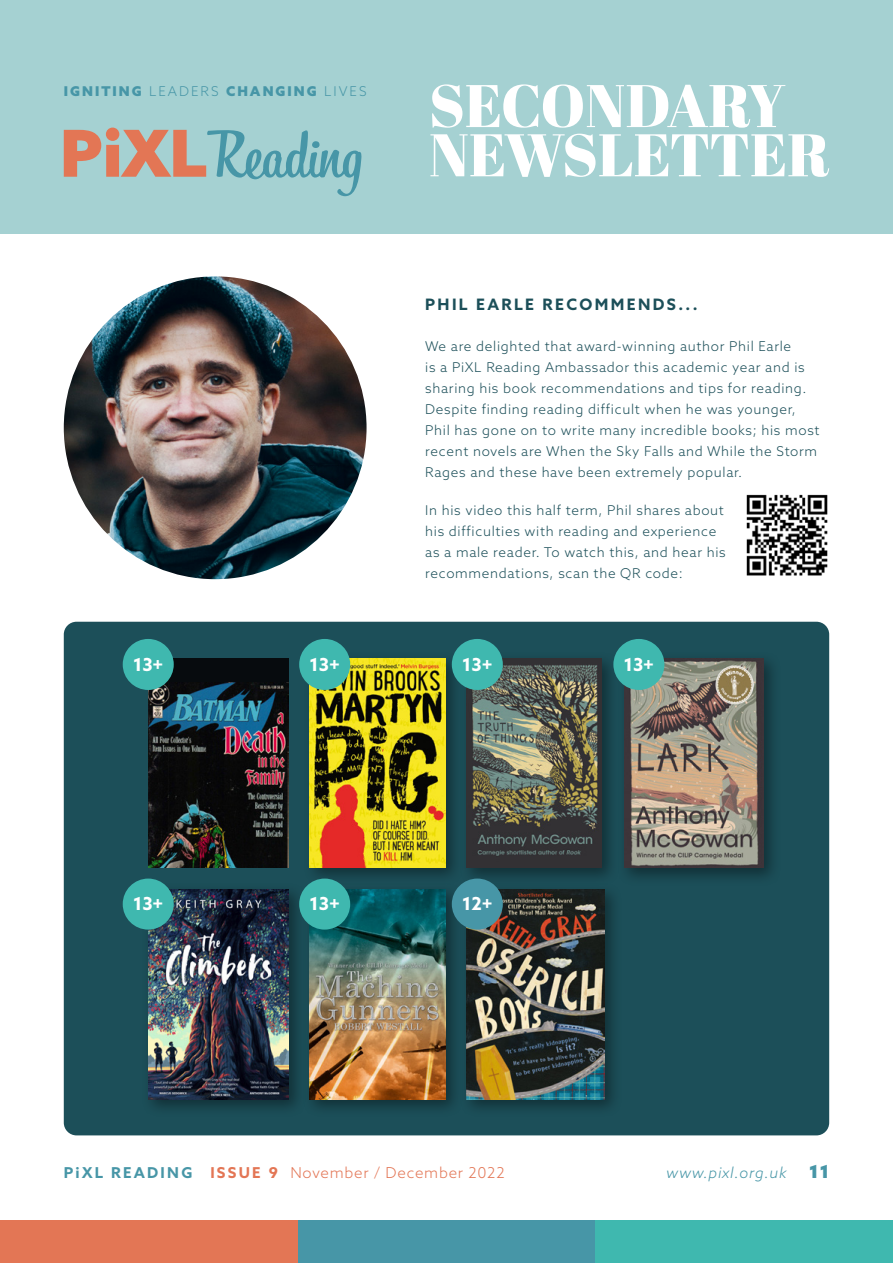
<style>
.page{position:relative;width:893px;height:1263px;background:#fff}
.page>*{position:absolute;margin:0;border:0;box-sizing:border-box;transform-origin:0 0}
.t1{font:700 18px "Azo Sans";color:#fff}
.t2{font:900 18px "Azo Sans";color:#4796a7}
.t3{font:700 15.75px "Azo Sans";letter-spacing:.15em;color:#1c4f59}
.t4{font:300 15px "Azo Sans";letter-spacing:.05em;color:#e37655}
.t5{font:italic 300 15px "Azo Sans";letter-spacing:.05em;color:#4796a7}
.t6{font:300 13.5px/21px "Azo Sans";letter-spacing:.05em;color:#1c4f59}
.t7{font:900 13.5px "Azo Sans";letter-spacing:.15em;color:#4796a7}
.s1{font-weight:300}
.s2{font-weight:700;color:#4796a7}
.s3{font-weight:700}
</style>
<div class="page">
<div style="left:595px;top:1220px;width:298px;height:43px;background:#3fb8af"></div>
<div style="left:298px;top:1220px;width:297px;height:43px;background:#4796a7"></div>
<div style="left:0;top:1220px;width:298px;height:43px;background:#e37655"></div>
<div style="left:0;top:0;width:893px;height:234px;background:#a5d1d2"></div>
<svg style="left:64px;top:128px;width:298px;height:68px"></svg>
<svg style="left:430px;top:134px;width:399px;height:43px"></svg>
<svg style="left:432px;top:84px;width:353px;height:44px"></svg>
<div style="left:64px;top:622px;width:765px;height:513px;background:#1c4f59;border-radius:13px"></div>
<img style="left:64px;top:276px;width:303px;height:303px;border-radius:151px">
<img style="left:746px;top:494px;width:82px;height:82px">
<div style="left:148px;top:658px;width:141px;height:210px;background:#070b0e"></div>
<img style="left:148px;top:682px;width:141px;height:186px">
<div style="left:617px;top:651px;width:165px;height:235px;background:#000;opacity:.4"></div>
<img style="left:624px;top:658px;width:139px;height:210px">
<div style="left:302px;top:882px;width:161px;height:235px;background:#000;opacity:.4"></div>
<img style="left:309px;top:889px;width:136px;height:210px">
<div style="left:141px;top:882px;width:166px;height:235px;background:#000;opacity:.4"></div>
<img style="left:148px;top:889px;width:141px;height:210px">
<div style="left:303px;top:651px;width:160px;height:235px;background:#000;opacity:.4"></div>
<img style="left:310px;top:658px;width:135px;height:209px">
<div style="left:460px;top:882px;width:163px;height:235px;background:#000;opacity:.4"></div>
<img style="left:466px;top:889px;width:139px;height:210px">
<div style="left:460px;top:651px;width:160px;height:235px;background:#000;opacity:.4"></div>
<img style="left:466px;top:658px;width:136px;height:210px">
<div style="left:123px;top:639px;width:51px;height:51px;background:#3fb8af;border-radius:50%"></div>
<div style="left:123px;top:878px;width:51px;height:51px;background:#3fb8af;border-radius:50%"></div>
<div style="left:299px;top:878px;width:51px;height:51px;background:#3fb8af;border-radius:50%"></div>
<div style="left:452px;top:878px;width:51px;height:51px;background:#4796a7;border-radius:50%"></div>
<div style="left:299px;top:639px;width:51px;height:51px;background:#3fb8af;border-radius:50%"></div>
<div style="left:452px;top:639px;width:51px;height:51px;background:#3fb8af;border-radius:50%"></div>
<div style="left:613px;top:639px;width:51px;height:51px;background:#3fb8af;border-radius:50%"></div>
<p class="t7" style="left:64px;top:82px;width:304px">IGNITING <span class="s1">LEADERS</span> CHANGING <span class="s1">LIVES</span></p>
<p class="t3" style="left:425px;top:294px;width:274px">PHIL EARLE RECOMMENDS...</p>
<p class="t6" style="left:425px;top:335px;width:396px">We are delighted that award-winning author Phil Earle<br>is a PiXL Reading Ambassador this academic year and is sharing his book recommendations and tips for reading.<br>Despite finding reading difficult when he was younger, Phil has gone on to write many incredible books; his most recent novels are When the Sky Falls and While the Storm Rages and these have been extremely popular.</p>
<p class="t6" style="left:425px;top:499px;width:302px">In his video this half term, Phil shares about his difficulties with reading and experience as a male reader. To watch this, and hear his recommendations, scan the QR code:</p>
<h1 class="t1" style="left:133px;top:652px;width:32px">13+</h1>
<h1 class="t1" style="left:309px;top:652px;width:32px">13+</h1>
<h1 class="t1" style="left:462px;top:652px;width:32px">13+</h1>
<h1 class="t1" style="left:624px;top:652px;width:32px">13+</h1>
<h1 class="t1" style="left:133px;top:892px;width:32px">13+</h1>
<h1 class="t1" style="left:309px;top:892px;width:32px">13+</h1>
<h1 class="t1" style="left:462px;top:892px;width:32px">12+</h1>
<p class="t4" style="left:64px;top:1163px;width:442px"><span class="s2">PiXL READING</span> <span class="s3">ISSUE 9</span> November / December 2022</p>
<p class="t5" style="left:666px;top:1163px;width:122px">www.pixl.org.uk</p>
<h1 class="t2" style="left:809px;top:1159px;width:21px">11</h1>
</div>
